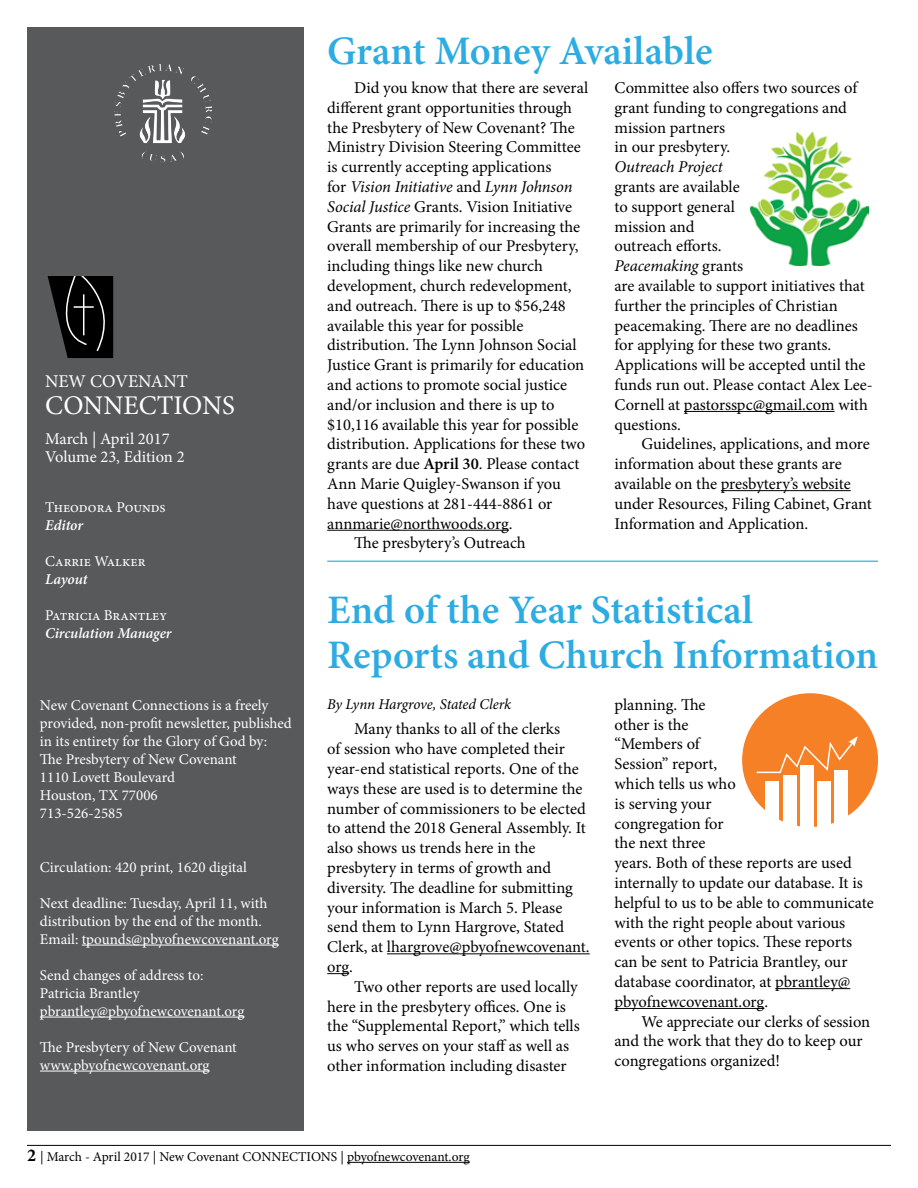
<style>
.page{position:relative;width:918px;height:1188px;background:#fff}
.page>*{position:absolute;margin:0;border:0;box-sizing:border-box;transform-origin:0 0}
.t1{font:600 40.5px/44.5px "Minion Pro";color:#2cace2}
.t2{font:27px "Minion Pro";color:#fff}
.t3{font:18px "Minion Pro";color:#fff}
.t4{font:16.5px/19.8px "Minion Pro";letter-spacing:-.005em;color:#000}
.t5{font:italic 16.5px "Minion Pro";letter-spacing:-.01em;color:#000}
.t6{font:16.5px/18px "Minion Pro";color:#fff}
.t7{font:15px/18px "Minion Pro";color:#fff}
.t8{font:italic 600 15px "Minion Pro";letter-spacing:-.005em;color:#fff}
.t9{font:italic 15px "Minion Pro";letter-spacing:-.01em;color:#000}
.t10{font:13.5px "Minion Pro";color:#000}
.s1{font-style:normal}
.s2{font-style:italic}
.s3{font-weight:600}
.s4{font-weight:700;font-size:18px}
</style>
<div class="page">
<div style="left:27px;top:27px;width:276px;height:1104px;background:#58595b"></div>
<img style="left:151px;top:64px;width:21px;height:8px">
<hr style="left:82px;top:945px;width:197px;height:1px;background:#fff">
<hr style="left:40px;top:1017px;width:204px;height:1px;background:#fff">
<hr style="left:40px;top:1071px;width:170px;height:1px;background:#fff">
<svg style="left:48px;top:276px;width:66px;height:82px"></svg>
<hr style="left:83px;top:294px;width:1px;height:41px;background:#fff">
<hr style="left:74px;top:306px;width:20px;height:2px;background:#fff">
<hr style="left:27px;top:1145px;width:864px;height:1px;background:#000">
<hr style="left:347px;top:1162px;width:123px;height:1px;background:#000">
<hr style="left:327px;top:561px;width:551px;height:1px;background:#54bceb">
<hr style="left:327px;top:530px;width:182px;height:1px;background:#000">
<hr style="left:684px;top:411px;width:151px;height:1px;background:#000">
<hr style="left:721px;top:490px;width:130px;height:1px;background:#000">
<img style="left:751px;top:132px;width:117px;height:133px">
<hr style="left:387px;top:953px;width:203px;height:1px;background:#000">
<svg style="left:327px;top:973px;width:22px;height:1px"></svg>
<hr style="left:775px;top:988px;width:75px;height:1px;background:#000">
<hr style="left:615px;top:1008px;width:149px;height:1px;background:#000">
<div style="left:742px;top:693px;width:136px;height:134px;background:#f58025;border-radius:50%"></div>
<div style="left:766px;top:781px;width:13px;height:55px;background:#fff"></div>
<div style="left:784px;top:775px;width:13px;height:61px;background:#fff"></div>
<div style="left:801px;top:765px;width:13px;height:71px;background:#fff"></div>
<div style="left:817px;top:781px;width:13px;height:55px;background:#fff"></div>
<div style="left:834px;top:770px;width:14px;height:66px;background:#fff"></div>
<svg style="left:756px;top:736px;width:102px;height:38px"></svg>
<p class="t3" style="left:45px;top:369px;width:144px">NEW COVENANT</p>
<h2 class="t2" style="left:45px;top:388px;width:191px">CONNECTIONS</h2>
<p class="t6" style="left:45px;top:430px;width:141px">March | April 2017<br>Volume 23, Edition 2</p>
<p class="t7" style="left:45px;top:498px;width:122px">Theodora Pounds</p>
<p class="t8" style="left:45px;top:515px;width:39px">Editor</p>
<p class="t7" style="left:45px;top:552px;width:102px">Carrie Walker</p>
<p class="t8" style="left:45px;top:569px;width:44px">Layout</p>
<p class="t7" style="left:45px;top:606px;width:123px">Patricia Brantley</p>
<p class="t8" style="left:45px;top:623px;width:128px">Circulation Manager</p>
<p class="t7" style="left:40px;top:696px;width:253px">New Covenant Connections is a freely provided, non-profit newsletter, published in its entirety for the Glory of God by:<br>The Presbytery of New Covenant<br>1110 Lovett Boulevard<br>Houston, TX 77006<br>713-526-2585</p>
<p class="t7" style="left:40px;top:858px;width:209px">Circulation: 420 print, 1620 digital</p>
<p class="t7" style="left:40px;top:894px;width:240px">Next deadline: Tuesday, April 11, with distribution by the end of the month.<br>Email: tpounds@pbyofnewcovenant.org</p>
<p class="t7" style="left:40px;top:966px;width:206px">Send changes of address to:<br>Patricia Brantley pbrantley@pbyofnewcovenant.org</p>
<p class="t7" style="left:40px;top:1038px;width:198px">The Presbytery of New Covenant www.pbyofnewcovenant.org</p>
<h1 class="t1" style="left:327px;top:28px;width:387px">Grant Money Available</h1>
<p class="t4" style="left:354px;top:78px;width:235px">Did you know that there are several</p>
<p class="t4" style="left:327px;top:98px;width:246px">different grant opportunities through</p>
<p class="t4" style="left:327px;top:118px;width:249px">the Presbytery of New Covenant? The</p>
<p class="t4" style="left:327px;top:137px;width:255px">Ministry Division Steering Committee</p>
<p class="t4" style="left:327px;top:157px;width:226px">is currently accepting applications</p>
<p class="t5" style="left:327px;top:175px;width:247px"><span class="s1">for</span> Vision Initiative <span class="s1">and</span> Lynn Johnson</p>
<p class="t4" style="left:327px;top:197px;width:246px"><span class="s2">Social Justice</span> Grants. Vision Initiative</p>
<p class="t4" style="left:327px;top:217px;width:255px">Grants are primarily for increasing the</p>
<p class="t4" style="left:327px;top:236px;width:253px">overall membership of our Presbytery,</p>
<p class="t4" style="left:327px;top:256px;width:217px">including things like new church</p>
<p class="t4" style="left:327px;top:276px;width:246px">development, church redevelopment,</p>
<p class="t4" style="left:327px;top:296px;width:240px">and outreach. There is up to $56,248</p>
<p class="t4" style="left:327px;top:316px;width:198px">available this year for possible</p>
<p class="t4" style="left:327px;top:335px;width:251px">distribution. The Lynn Johnson Social</p>
<p class="t4" style="left:327px;top:355px;width:259px">Justice Grant is primarily for education</p>
<p class="t4" style="left:327px;top:375px;width:242px">and actions to promote social justice</p>
<p class="t4" style="left:327px;top:395px;width:229px">and/or inclusion and there is up to</p>
<p class="t4" style="left:327px;top:415px;width:253px">$10,116 available this year for possible</p>
<p class="t4" style="left:327px;top:434px;width:259px">distribution. Applications for these two</p>
<p class="t4" style="left:327px;top:454px;width:254px">grants are due <span class="s3">April 30</span>. Please contact</p>
<p class="t4" style="left:327px;top:474px;width:235px">Ann Marie Quigley-Swanson if you</p>
<p class="t4" style="left:327px;top:494px;width:227px">have questions at 281-444-8861 or</p>
<p class="t4" style="left:327px;top:514px;width:187px">annmarie@northwoods.org.</p>
<p class="t4" style="left:354px;top:533px;width:173px">The presbytery’s Outreach</p>
<p class="t4" style="left:615px;top:78px;width:244px">Committee also offers two sources of grant funding to congregations and mission partners<br>in our presbytery.</p>
<p class="t5" style="left:615px;top:156px;width:110px">Outreach Project</p>
<p class="t4" style="left:615px;top:177px;width:260px">grants are available<br>to support general<br>mission and<br>outreach efforts.<br><span class="s2">Peacemaking</span> grants<br>are available to support initiatives that further the principles of Christian peacemaking. There are no deadlines for applying for these two grants.<br>Applications will be accepted until the funds run out. Please contact Alex Lee-<br>Cornell at pastorsspc@gmail.com with questions.</p>
<p class="t4" style="left:615px;top:434px;width:259px;text-indent:27px">Guidelines, applications, and more information about these grants are available on the presbytery’s website under Resources, Filing Cabinet, Grant Information and Application.</p>
<h1 class="t1" style="left:327px;top:588px;width:552px">End of the Year Statistical<br>Reports and Church Information</h1>
<p class="t9" style="left:327px;top:694px;width:185px">By Lynn Hargrove, Stated Clerk</p>
<p class="t4" style="left:327px;top:719px;width:264px;text-indent:27px">Many thanks to all of the clerks<br>of session who have completed their year-end statistical reports. One of the ways these are used is to determine the number of commissioners to be elected to attend the 2018 General Assembly. It also shows us trends here in the presbytery in terms of growth and diversity. The deadline for submitting your information is March 5. Please send them to Lynn Hargrove, Stated Clerk, at lhargrove@pbyofnewcovenant. org.</p>
<p class="t4" style="left:327px;top:977px;width:254px;text-indent:27px">Two other reports are used locally here in the presbytery offices. One is the “Supplemental Report,” which tells us who serves on your staff as well as other information including disaster</p>
<p class="t4" style="left:615px;top:695px;width:261px">planning. The<br>other is the<br>“Members of<br>Session” report,<br>which tells us who<br>is serving your<br>congregation for<br>the next three<br>years. Both of these reports are used internally to update our database. It is helpful to us to be able to communicate with the right people about various events or other topics. These reports can be sent to Patricia Brantley, our database coordinator, at pbrantley@ pbyofnewcovenant.org.</p>
<p class="t4" style="left:615px;top:1012px;width:257px;text-indent:27px">We appreciate our clerks of session and the work that they do to keep our congregations organized!</p>
<p class="t10" style="left:27px;top:1148px;width:444px"><span class="s4">2</span> | March - April 2017 | New Covenant CONNECTIONS | pbyofnewcovenant.org</p>
</div>
